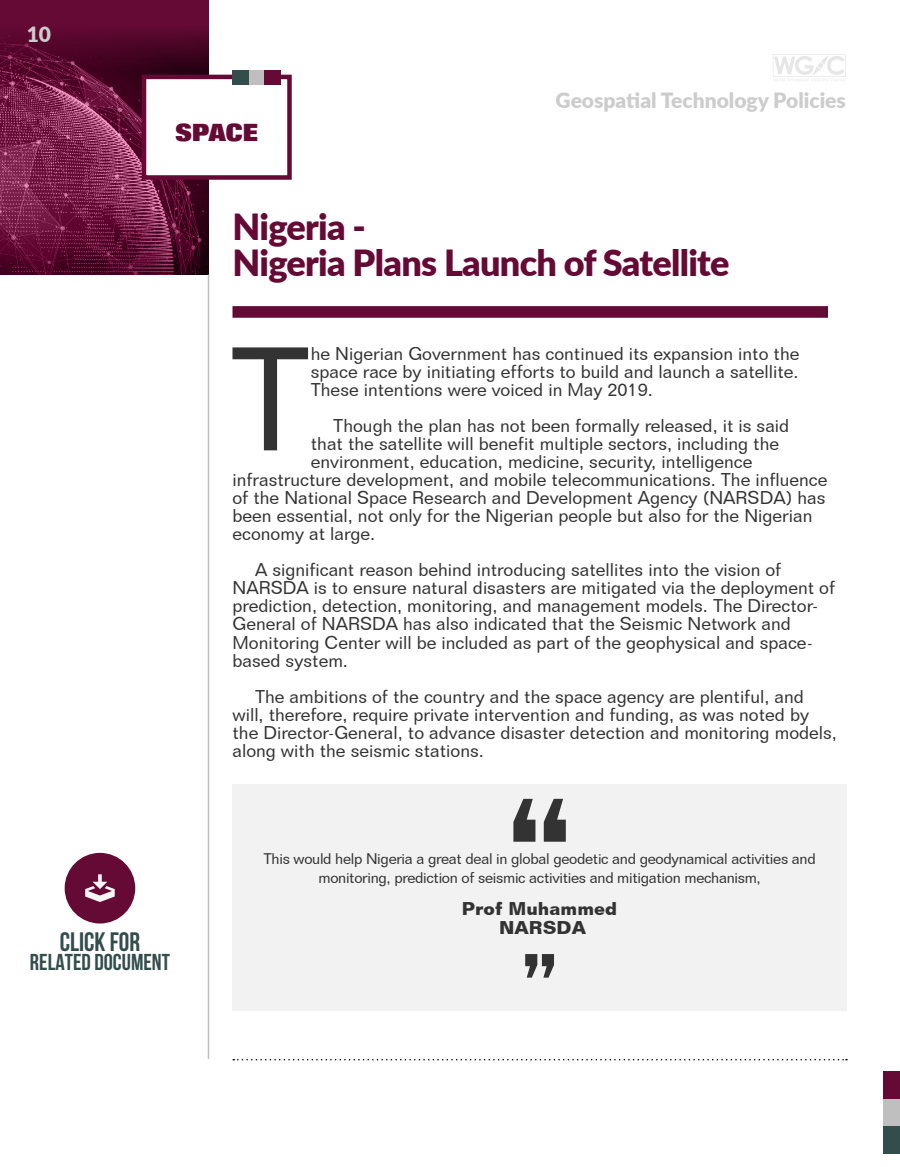
<style>
.page{position:relative;width:900px;height:1167px;background:#fff}
.page>*{position:absolute;margin:0;border:0;box-sizing:border-box;transform-origin:0 0}
.t1{font:144.3px "Folio BT";color:#333}
.t2{font:900 36px/36px "Lato";letter-spacing:-.02em;color:#650a35}
.t3{font:700 26.7px "Bebas Neue";color:#334d4c}
.t4{font:800 24px "Folio";color:#650a35}
.t5{font:700 22.95px "Bebas Neue";color:#334d4c}
.t6{font:900 21px "Lato";color:#ccc}
.t7{font:18px/18px "Folio BT";color:#333}
.t8{font:700 18px/19.5px "Folio BT";color:#333;text-align:center}
.t9{font:15px/19.5px "Folio BT";letter-spacing:-.02em;color:#333;text-align:center}
</style>
<div class="page">
<div style="left:0;top:0;width:208px;height:274px;background:#650a35"></div>
<img style="left:0;top:31px;width:208px;height:243px">
<div style="left:884px;top:1098px;width:16px;height:28px;background:#bfbfbf"></div>
<div style="left:884px;top:1126px;width:16px;height:27px;background:#334d4c"></div>
<div style="left:884px;top:1071px;width:16px;height:27px;background:#650a35"></div>
<svg style="left:773px;top:54px;width:73px;height:27px"></svg>
<svg style="left:233px;top:1059px;width:614px;height:1px"></svg>
<hr style="left:208px;top:274px;width:1px;height:784px;background:#bfbfbf">
<div style="left:142px;top:75px;width:150px;height:105px;background:#fff;border:4px solid #650a35"></div>
<div style="left:249px;top:70px;width:16px;height:14px;background:#bfbfbf"></div>
<div style="left:232px;top:70px;width:17px;height:14px;background:#334d4c"></div>
<div style="left:265px;top:70px;width:16px;height:14px;background:#650a35"></div>
<div style="left:232px;top:306px;width:596px;height:12px;background:#650a35"></div>
<div style="left:65px;top:852px;width:70px;height:71px;background:#650a34;border-radius:50%"></div>
<svg style="left:85px;top:874px;width:30px;height:27px"></svg>
<div style="left:232px;top:784px;width:615px;height:226px;background:#f2f2f2"></div>
<svg style="left:513px;top:798px;width:53px;height:43px"></svg>
<svg style="left:525px;top:954px;width:29px;height:23px"></svg>
<p class="t6" style="left:27px;top:18px;width:26px">10</p>
<h3 class="t4" style="left:175px;top:119px;width:84px">SPACE</h3>
<p class="t6" style="left:556px;top:84px;width:292px">Geospatial Technology Policies</p>
<h2 class="t2" style="left:232px;top:207px;width:499px">Nigeria -<br>Nigeria Plans Launch of Satellite</h2>
<h1 class="t1" style="left:230px;top:311px;width:83px">T</h1>
<p class="t7" style="left:311px;top:344px;width:490px;text-align:justify">he Nigerian Government has continued its expansion into the space race by initiating efforts to build and launch a satellite.<br>These intentions were voiced in May 2019.</p>
<p class="t7" style="left:333px;top:416px;width:457px">Though the plan has not been formally released, it is said</p>
<p class="t7" style="left:311px;top:434px;width:470px">that the satellite will benefit multiple sectors, including the</p>
<p class="t7" style="left:311px;top:452px;width:443px">environment, education, medicine, security, intelligence</p>
<p class="t7" style="left:233px;top:470px;width:596px">infrastructure development, and mobile telecommunications. The influence</p>
<p class="t7" style="left:233px;top:488px;width:595px">of the National Space Research and Development Agency (NARSDA) has</p>
<p class="t7" style="left:233px;top:506px;width:581px">been essential, not only for the Nigerian people but also for the Nigerian</p>
<p class="t7" style="left:233px;top:524px;width:144px">economy at large.</p>
<p class="t7" style="left:233px;top:560px;width:604px;text-indent:22px">A significant reason behind introducing satellites into the vision of NARSDA is to ensure natural disasters are mitigated via the deployment of prediction, detection, monitoring, and management models. The Director-General of NARSDA has also indicated that the Seismic Network and Monitoring Center will be included as part of the geophysical and space&shy;based system.</p>
<p class="t7" style="left:233px;top:686px;width:606px;text-indent:22px">The ambitions of the country and the space agency are plentiful, and will, therefore, require private intervention and funding, as was noted by the Director-General, to advance disaster detection and monitoring models, along with the seismic stations.</p>
<h3 class="t3" style="left:60px;top:926px;width:82px">CLICK FOR</h3>
<p class="t5" style="left:30px;top:949px;width:141px">RELATED DOCUMENT</p>
<p class="t9" style="left:264px;top:848px;width:554px">This would help Nigeria a great deal in global geodetic and geodynamical activities and monitoring, prediction of seismic activities and mitigation mechanism,</p>
<p class="t8" style="left:462px;top:898px;width:157px">Prof Muhammed<br>NARSDA</p>
</div>
